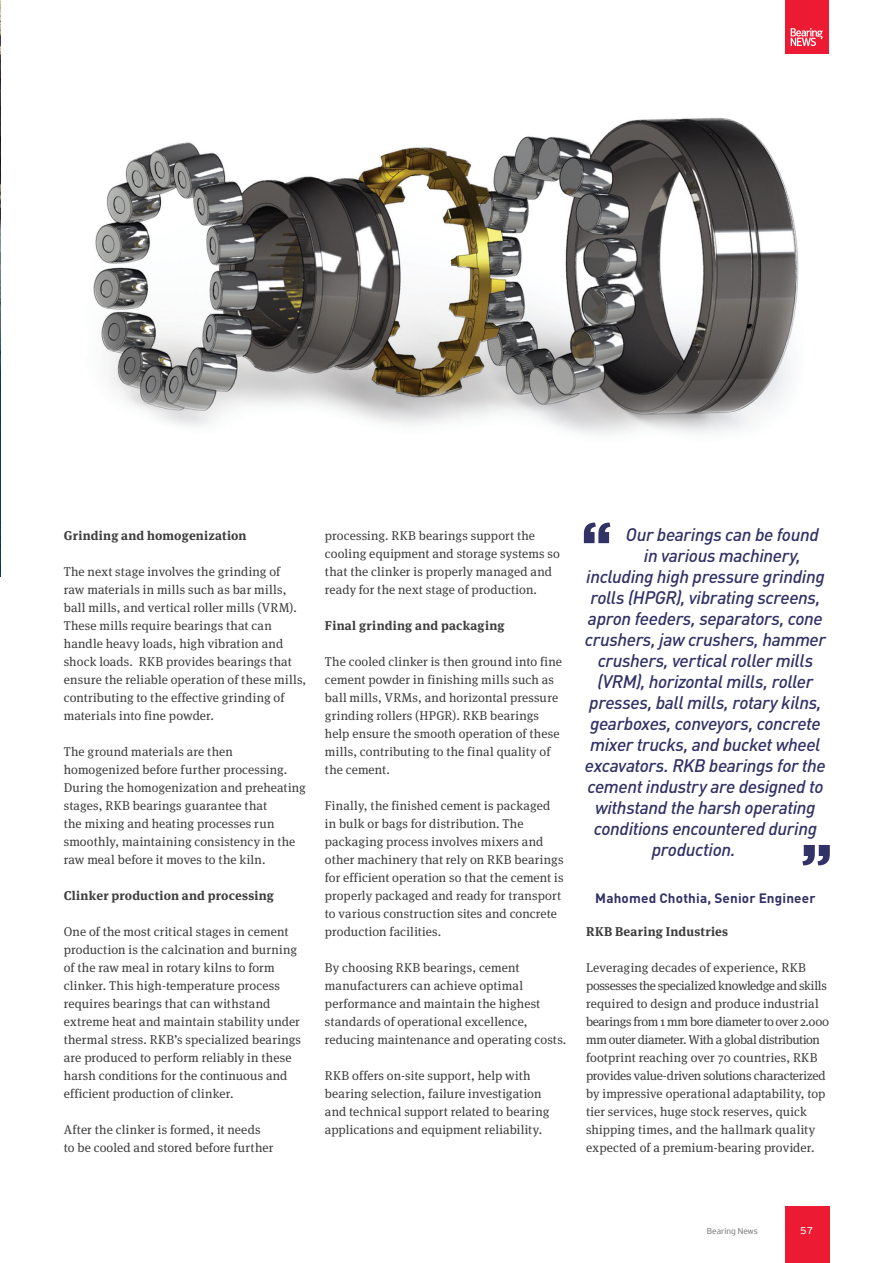
<style>
.page{position:relative;width:893px;height:1263px;background:#fff}
.page>*{position:absolute;margin:0;border:0;box-sizing:border-box;transform-origin:0 0}
.t1{font:italic 500 18px "DIN Pro";letter-spacing:-.02em;color:#313265}
.t2{font:700 13.5px "DIN Pro";letter-spacing:.01em;color:#313265}
.t3{font:12.75px/18px "Meta Serif Pro";letter-spacing:.01em;color:#3e3e3f}
.t4{font:700 12.75px "Meta Serif Pro";letter-spacing:.02em;color:#3e3e3f}
.t5{font:10.5px "PF Highway Sans Pro";color:#fff}
.t6{font:9px "PF Highway Sans Pro";color:#808285}
</style>
<div class="page">
<div style="left:785px;top:1206px;width:44px;height:57px;background:#ed1a33"></div>
<div style="left:785px;top:0;width:43px;height:54px;background:#ed1a33"></div>
<svg style="left:791px;top:28px;width:32px;height:18px"></svg>
<img style="left:93px;top:118px;width:706px;height:317px">
<svg style="left:584px;top:522px;width:26px;height:21px"></svg>
<svg style="left:802px;top:845px;width:28px;height:20px"></svg>
<img style="left:0;top:0;width:1px;height:576px">
<p class="t4" style="left:64px;top:525px;width:184px">Grinding and homogenization</p>
<p class="t3" style="left:64px;top:562px;width:244px">The next stage involves the grinding of<br>raw materials in mills such as bar mills, ball mills, and vertical roller mills (VRM).<br>These mills require bearings that can handle heavy loads, high vibration and shock loads. RKB provides bearings that ensure the reliable operation of these mills, contributing to the effective grinding of materials into fine powder.</p>
<p class="t3" style="left:64px;top:742px;width:244px">The ground materials are then homogenized before further processing.<br>During the homogenization and preheating stages, RKB bearings guarantee that<br>the mixing and heating processes run smoothly, maintaining consistency in the raw meal before it moves to the kiln.</p>
<p class="t4" style="left:64px;top:885px;width:212px">Clinker production and processing</p>
<p class="t3" style="left:64px;top:922px;width:239px">One of the most critical stages in cement production is the calcination and burning of the raw meal in rotary kilns to form clinker. This high-temperature process requires bearings that can withstand extreme heat and maintain stability under thermal stress. RKB’s specialized bearings are produced to perform reliably in these harsh conditions for the continuous and efficient production of clinker.</p>
<p class="t3" style="left:64px;top:1120px;width:211px">After the clinker is formed, it needs to be cooled and stored before further</p>
<p class="t3" style="left:325px;top:526px;width:237px">processing. RKB bearings support the cooling equipment and storage systems so that the clinker is properly managed and ready for the next stage of production.</p>
<p class="t4" style="left:325px;top:615px;width:181px">Final grinding and packaging</p>
<p class="t3" style="left:325px;top:652px;width:239px">The cooled clinker is then ground into fine cement powder in finishing mills such as ball mills, VRMs, and horizontal pressure grinding rollers (HPGR). RKB bearings help ensure the smooth operation of these mills, contributing to the final quality of the cement.</p>
<p class="t3" style="left:325px;top:796px;width:240px">Finally, the finished cement is packaged in bulk or bags for distribution. The packaging process involves mixers and other machinery that rely on RKB bearings for efficient operation so that the cement is properly packaged and ready for transport to various construction sites and concrete production facilities.</p>
<p class="t3" style="left:325px;top:958px;width:243px">By choosing RKB bearings, cement manufacturers can achieve optimal performance and maintain the highest standards of operational excellence, reducing maintenance and operating costs.</p>
<p class="t3" style="left:325px;top:1066px;width:226px">RKB offers on-site support, help with bearing selection, failure investigation and technical support related to bearing applications and equipment reliability.</p>
<h1 class="t1" style="left:626px;top:523px;width:194px">Our bearings can be found</h1>
<h1 class="t1" style="left:644px;top:544px;width:159px">in various machinery,</h1>
<h1 class="t1" style="left:586px;top:565px;width:240px">including high pressure grinding</h1>
<h1 class="t1" style="left:590px;top:586px;width:232px">rolls (HPGR), vibrating screens,</h1>
<h1 class="t1" style="left:588px;top:607px;width:236px">apron feeders, separators, cone</h1>
<h1 class="t1" style="left:585px;top:628px;width:242px">crushers, jaw crushers, hammer</h1>
<h1 class="t1" style="left:598px;top:649px;width:217px">crushers, vertical roller mills</h1>
<h1 class="t1" style="left:598px;top:670px;width:217px">(VRM), horizontal mills, roller</h1>
<h1 class="t1" style="left:589px;top:691px;width:234px">presses, ball mills, rotary kilns,</h1>
<h1 class="t1" style="left:590px;top:712px;width:232px">gearboxes, conveyors, concrete</h1>
<h1 class="t1" style="left:590px;top:733px;width:232px">mixer trucks, and bucket wheel</h1>
<h1 class="t1" style="left:585px;top:754px;width:242px">excavators. RKB bearings for the</h1>
<h1 class="t1" style="left:587px;top:775px;width:238px">cement industry are designed to</h1>
<h1 class="t1" style="left:595px;top:796px;width:222px">withstand the harsh operating</h1>
<h1 class="t1" style="left:594px;top:817px;width:225px">conditions encountered during</h1>
<h1 class="t1" style="left:652px;top:838px;width:85px">production.</h1>
<p class="t2" style="left:595px;top:888px;width:222px">Mahomed Chothia, Senior Engineer</p>
<p class="t4" style="left:586px;top:922px;width:144px">RKB Bearing Industries</p>
<p class="t3" style="left:586px;top:958px;width:245px">Leveraging decades of experience, RKB possesses the specialized knowledge and skills required to design and produce industrial bearings from 1 mm bore diameter to over 2.000 mm outer diameter. With a global distribution footprint reaching over 70 countries, RKB provides value-driven solutions characterized by impressive operational adaptability, top tier services, huge stock reserves, quick shipping times, and the hallmark quality expected of a premium-bearing provider.</p>
<p class="t6" style="left:707px;top:1226px;width:52px">Bearing News</p>
<p class="t5" style="left:800px;top:1224px;width:14px">57</p>
</div>
